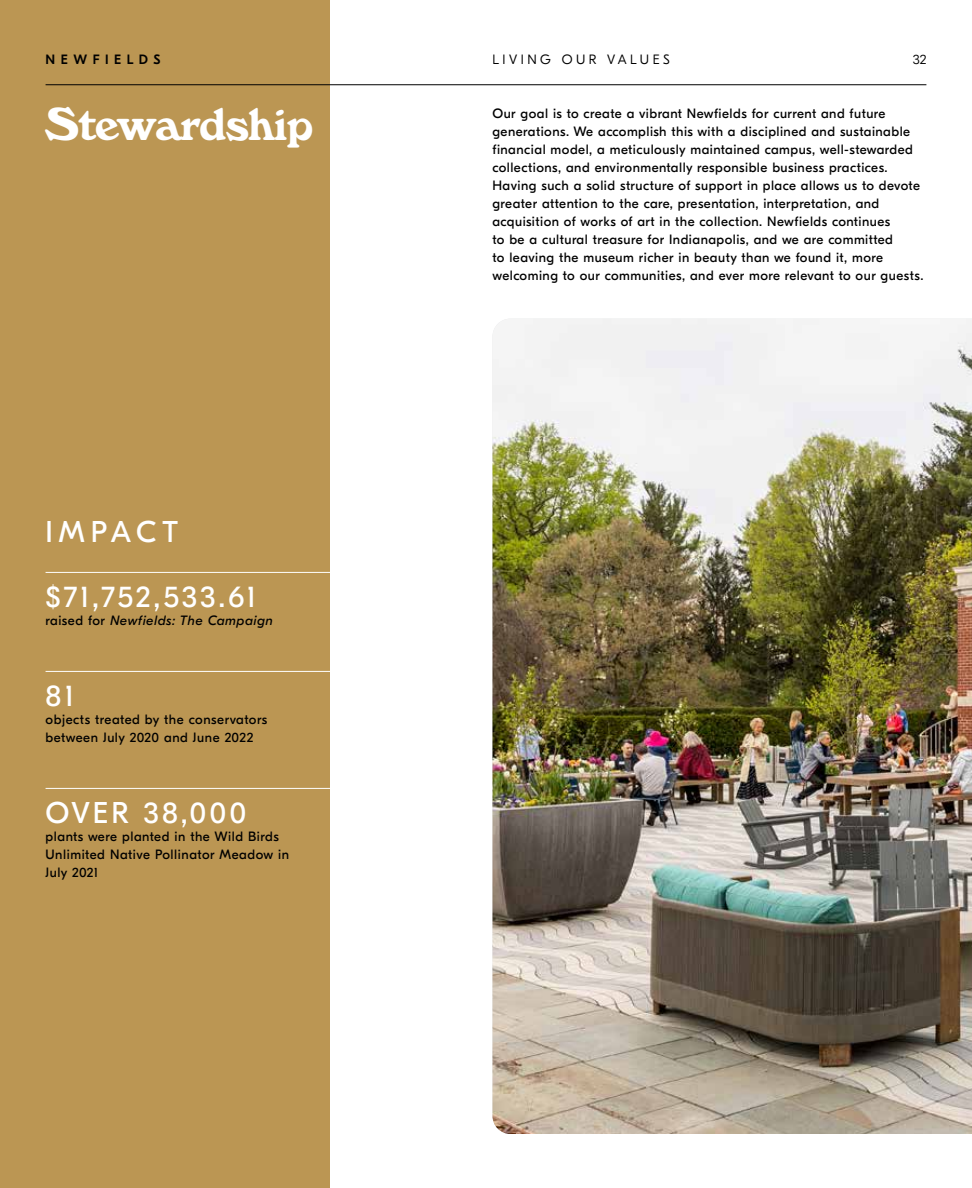
<style>
.page{position:relative;width:972px;height:1188px;background:#fff}
.page>*{position:absolute;margin:0;border:0;box-sizing:border-box;transform-origin:0 0}
.t1{font:700 48px "Windsor D";letter-spacing:-.01em;color:#fff}
.t2{font:30px "GT Eesti Display";letter-spacing:.1em;color:#fff}
.t3{font:30px "GT Eesti Display";letter-spacing:.08em;color:#fff}
.t4{font:13.5px/18px "GT Eesti Display";letter-spacing:.035em;color:#000}
.t5{font:italic 13.5px "GT Eesti Display";letter-spacing:.04em;color:#000}
.t6{font:300 13.5px "GT Eesti Display";letter-spacing:.26em;color:#000}
.t7{font:500 13.5px "GT Eesti Display";letter-spacing:.41em;color:#000}
.s1{font-style:normal}
</style>
<div class="page">
<hr style="left:46px;top:84px;width:880px;height:1px;background:#000">
<div style="left:0;top:0;width:330px;height:1188px;background:#bb9653"></div>
<hr style="left:971px;top:0;width:1px;height:1188px;background:#bb9653">
<img style="left:492px;top:319px;width:480px;height:815px">
<hr style="left:46px;top:572px;width:284px;height:1px;background:#fff">
<hr style="left:46px;top:671px;width:284px;height:1px;background:#fff">
<hr style="left:46px;top:788px;width:284px;height:1px;background:#fff">
<p class="t7" style="left:46px;top:52px;width:116px">NEWFIELDS</p>
<p class="t6" style="left:493px;top:52px;width:179px">LIVING OUR VALUES</p>
<p class="t6" style="left:913px;top:52px;width:15px">32</p>
<h1 class="t1" style="left:46px;top:96px;width:269px">Stewardship</h1>
<p class="t4" style="left:492px;top:105px;width:432px">Our goal is to create a vibrant Newfields for current and future generations. We accomplish this with a disciplined and sustainable financial model, a meticulously maintained campus, well-stewarded collections, and environmentally responsible business practices.<br>Having such a solid structure of support in place allows us to devote greater attention to the care, presentation, interpretation, and acquisition of works of art in the collection. Newfields continues<br>to be a cultural treasure for Indianapolis, and we are committed<br>to leaving the museum richer in beauty than we found it, more welcoming to our communities, and ever more relevant to our guests.</p>
<h2 class="t2" style="left:46px;top:516px;width:134px">IMPACT</h2>
<h2 class="t3" style="left:46px;top:580px;width:212px">$71,752,533.61</h2>
<p class="t5" style="left:46px;top:613px;width:229px"><span class="s1">raised for</span> Newfields: The Campaign</p>
<h2 class="t2" style="left:46px;top:679px;width:30px">81</h2>
<p class="t4" style="left:46px;top:710px;width:223px">objects treated by the conservators between July 2020 and June 2022</p>
<h2 class="t2" style="left:46px;top:796px;width:202px">OVER 38,000</h2>
<p class="t4" style="left:46px;top:827px;width:245px">plants were planted in the Wild Birds<br>Unlimited Native Pollinator Meadow in<br>July 2021</p>
</div>
